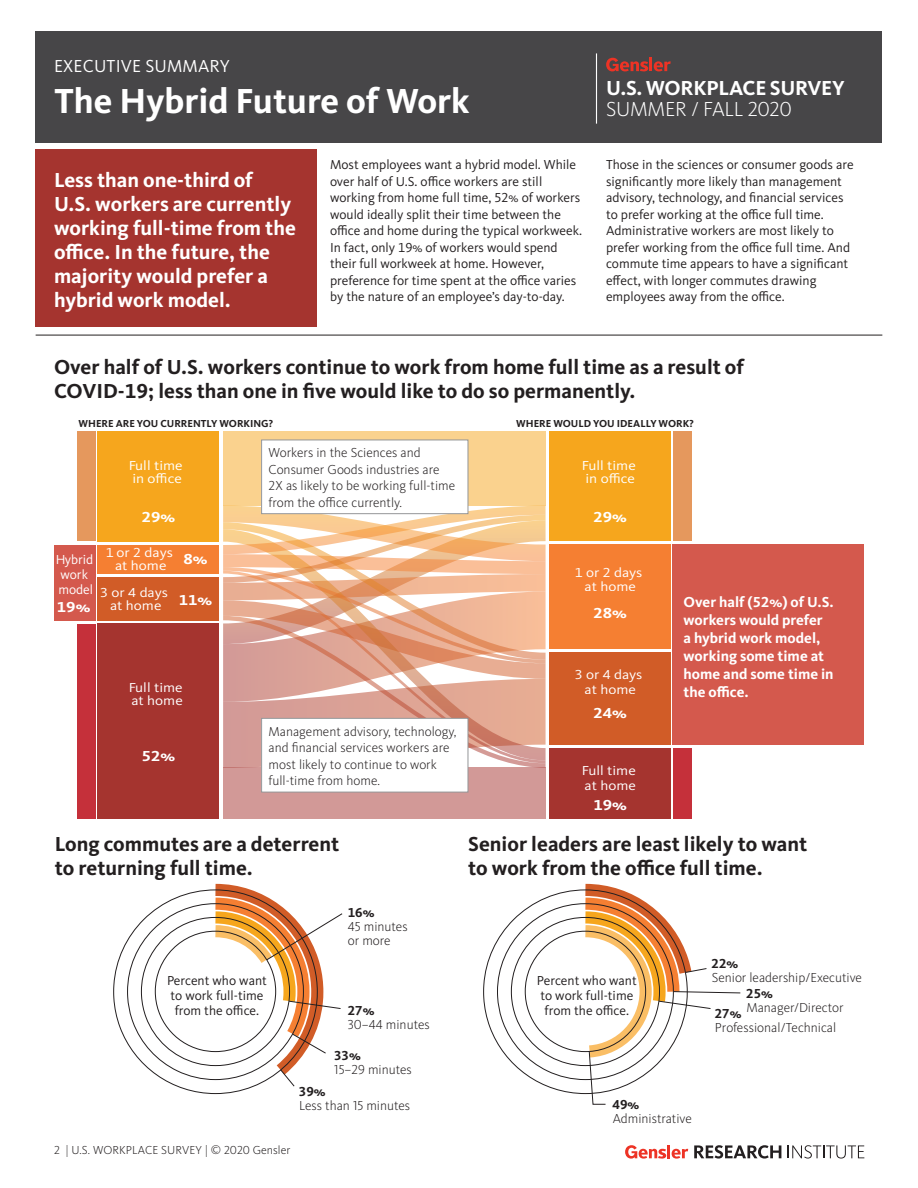
<style>
.page{position:relative;width:918px;height:1188px;background:#fff}
.page>*{position:absolute;margin:0;border:0;box-sizing:border-box;transform-origin:0 0}
.t1{font:700 36px "Kievit OT";color:#fff}
.t2{font:700 21px/24px "Kievit OT";color:#231f20}
.t3{font:700 21px/24px "Kievit OT";color:#fff}
.t4{font:300 21px "Kievit OT";letter-spacing:-.015em;color:#fff}
.t5{font:18px "Kievit OT";letter-spacing:.01em;color:#fff}
.t6{font:700 15px/18px "Kievit OT";color:#fff}
.t7{font:700 15px "Kievit OT";color:#fff;scale:1.13 1}
.t8{font:13.5px/16.5px "Kievit OT";color:#231f20}
.t9{font:300 13.5px/16.5px "Kievit OT";color:#231f20}
.t10{font:13.5px/13.5px "Kievit OT";color:#fff;text-align:center;scale:1.13 1}
.t11{font:700 13.5px "Kievit OT";color:#231f20}
.t12{font:13.5px/15px "Kievit OT";color:#fff}
.t13{font:300 12px "Kievit OT";letter-spacing:.005em;color:#231f20}
.t14{font:700 10.5px "Kievit OT";color:#231f20}
</style>
<div class="page">
<svg style="left:694px;top:1145px;width:87px;height:14px"></svg>
<svg style="left:788px;top:1145px;width:76px;height:14px"></svg>
<svg style="left:625px;top:1145px;width:63px;height:14px"></svg>
<div style="left:36px;top:32px;width:846px;height:111px;background:#474648"></div>
<hr style="left:596px;top:53px;width:1px;height:71px;background:#fff">
<svg style="left:606px;top:58px;width:65px;height:13px"></svg>
<div style="left:54px;top:545px;width:42px;height:75px;background:#d4594d"></div>
<div style="left:673px;top:545px;width:191px;height:200px;background:#d4594d"></div>
<div style="left:223px;top:431px;width:323px;height:75px;background:#fad28e"></div>
<div style="left:223px;top:768px;width:323px;height:51px;background:#d29997"></div>
<svg style="left:223px;top:506px;width:323px;height:262px"></svg>
<svg style="left:223px;top:571px;width:323px;height:192px;background:#e5ae99"></svg>
<div style="left:97px;top:431px;width:122px;height:111px;background:#f6a61d"></div>
<div style="left:549px;top:431px;width:122px;height:110px;background:#f6a61d"></div>
<div style="left:549px;top:545px;width:122px;height:104px;background:#f57f32"></div>
<div style="left:549px;top:653px;width:122px;height:92px;background:#d15c27"></div>
<div style="left:549px;top:748px;width:122px;height:71px;background:#a5342f"></div>
<div style="left:97px;top:545px;width:122px;height:29px;background:#f57f32"></div>
<div style="left:97px;top:577px;width:122px;height:43px;background:#d15c27"></div>
<div style="left:97px;top:623px;width:122px;height:196px;background:#a5342f"></div>
<div style="left:673px;top:431px;width:18px;height:110px;background:#e5985d"></div>
<div style="left:673px;top:748px;width:18px;height:71px;background:#c5303a"></div>
<div style="left:78px;top:431px;width:18px;height:110px;background:#e5985d"></div>
<div style="left:78px;top:624px;width:18px;height:195px;background:#c5303a"></div>
<div style="left:36px;top:149px;width:281px;height:178px;background:#a5342f"></div>
<hr style="left:36px;top:335px;width:846px;height:1px;background:#231f20">
<div style="left:262px;top:440px;width:206px;height:74px;background:#fff"></div>
<div style="left:261px;top:440px;width:207px;height:74px;border:1px solid #949698"></div>
<div style="left:262px;top:718px;width:206px;height:74px;background:#fff"></div>
<div style="left:261px;top:718px;width:207px;height:74px;border:1px solid #949698"></div>
<svg style="left:113px;top:883px;width:230px;height:211px"></svg>
<svg style="left:483px;top:883px;width:258px;height:222px"></svg>
<h3 class="t5" style="left:54px;top:56px;width:177px">EXECUTIVE SUMMARY</h3>
<h1 class="t1" style="left:54px;top:80px;width:417px">The Hybrid Future of Work</h1>
<h2 class="t3" style="left:606px;top:76px;width:240px">U.S. WORKPLACE SURVEY</h2>
<h2 class="t4" style="left:606px;top:97px;width:187px">SUMMER / FALL 2020</h2>
<h2 class="t3" style="left:54px;top:168px;width:244px">Less than one-third of<br>U.S. workers are currently working full-time from the office. In the future, the majority would prefer a hybrid work model.</h2>
<p class="t8" style="left:330px;top:157px;width:254px">Most employees want a hybrid model. While over half of U.S. office workers are still working from home full time, 52% of workers would ideally split their time between the office and home during the typical workweek.<br>In fact, only 19% of workers would spend their full workweek at home. However, preference for time spent at the office varies by the nature of an employee’s day-to-day.</p>
<p class="t8" style="left:606px;top:157px;width:249px">Those in the sciences or consumer goods are significantly more likely than management advisory, technology, and financial services to prefer working at the office full time.<br>Administrative workers are most likely to prefer working from the office full time. And commute time appears to have a significant effect, with longer commutes drawing employees away from the office.</p>
<h2 class="t2" style="left:54px;top:355px;width:692px">Over half of U.S. workers continue to work from home full time as a result of<br>COVID-19; less than one in five would like to do so permanently.</h2>
<p class="t14" style="left:79px;top:417px;width:196px">WHERE ARE YOU CURRENTLY WORKING?</p>
<p class="t14" style="left:516px;top:417px;width:179px">WHERE WOULD YOU IDEALLY WORK?</p>
<p class="t10" style="left:128px;top:459px;width:50px">Full time in office</p>
<p class="t7" style="left:142px;top:508px;width:31px">29%</p>
<p class="t12" style="left:55px;top:552px;width:40px">Hybrid work model</p>
<p class="t7" style="left:57px;top:598px;width:31px">19%</p>
<p class="t10" style="left:105px;top:546px;width:62px">1 or 2 days at home</p>
<p class="t7" style="left:183px;top:550px;width:23px">8%</p>
<p class="t7" style="left:179px;top:592px;width:31px">11%</p>
<p class="t10" style="left:100px;top:586px;width:62px">3 or 4 days at home</p>
<p class="t10" style="left:128px;top:681px;width:50px;text-align:left">Full time at home</p>
<p class="t7" style="left:142px;top:748px;width:31px">52%</p>
<p class="t9" style="left:269px;top:445px;width:188px">Workers in the Sciences and<br>Consumer Goods industries are<br>2X as likely to be working full-time from the office currently.</p>
<p class="t9" style="left:269px;top:723px;width:189px">Management advisory, technology, and financial services workers are most likely to continue to work full-time from home.</p>
<p class="t10" style="left:581px;top:459px;width:50px">Full time in office</p>
<p class="t7" style="left:594px;top:508px;width:31px">29%</p>
<p class="t10" style="left:575px;top:566px;width:62px">1 or 2 days at home</p>
<p class="t7" style="left:594px;top:604px;width:31px">28%</p>
<p class="t10" style="left:575px;top:667px;width:62px;line-height:15px">3 or 4 days at home</p>
<p class="t7" style="left:594px;top:704px;width:31px">24%</p>
<p class="t10" style="left:581px;top:764px;width:50px;line-height:15px;text-align:left">Full time at home</p>
<p class="t7" style="left:594px;top:797px;width:31px">19%</p>
<p class="t6" style="left:684px;top:593px;width:152px">Over half (52%) of U.S. workers would prefer a hybrid work model, working some time at home and some time in the office.</p>
<h2 class="t2" style="left:55px;top:832px;width:286px">Long commutes are a deterrent to returning full time.</h2>
<h2 class="t2" style="left:468px;top:832px;width:341px">Senior leaders are least likely to want to work from the office full time.</h2>
<p class="t8" style="left:167px;top:973px;width:101px;line-height:15px;text-align:center">Percent who want to work full-time from the office.</p>
<p class="t11" style="left:348px;top:905px;width:28px">16%</p>
<p class="t9" style="left:348px;top:920px;width:61px;line-height:13.5px">45 minutes or more</p>
<p class="t11" style="left:348px;top:1002px;width:28px">27%</p>
<p class="t9" style="left:348px;top:1016px;width:83px">30–44 minutes</p>
<p class="t11" style="left:299px;top:1083px;width:28px">39%</p>
<p class="t11" style="left:334px;top:1047px;width:28px">33%</p>
<p class="t9" style="left:334px;top:1061px;width:79px">15–29 minutes</p>
<p class="t9" style="left:299px;top:1097px;width:113px">Less than 15 minutes</p>
<p class="t13" style="left:54px;top:1144px;width:238px">2 | U.S. WORKPLACE SURVEY | © 2020 Gensler</p>
<p class="t11" style="left:712px;top:955px;width:28px">22%</p>
<p class="t8" style="left:537px;top:973px;width:101px;line-height:15px;text-align:center">Percent who want to work full-time from the office.</p>
<p class="t9" style="left:712px;top:969px;width:152px">Senior leadership/Executive</p>
<p class="t11" style="left:746px;top:985px;width:28px">25%</p>
<p class="t9" style="left:746px;top:999px;width:99px">Manager/Director</p>
<p class="t11" style="left:715px;top:1006px;width:28px">27%</p>
<p class="t9" style="left:715px;top:1020px;width:123px">Professional/Technical</p>
<p class="t11" style="left:613px;top:1097px;width:28px">49%</p>
<p class="t9" style="left:613px;top:1111px;width:81px">Administrative</p>
</div>
